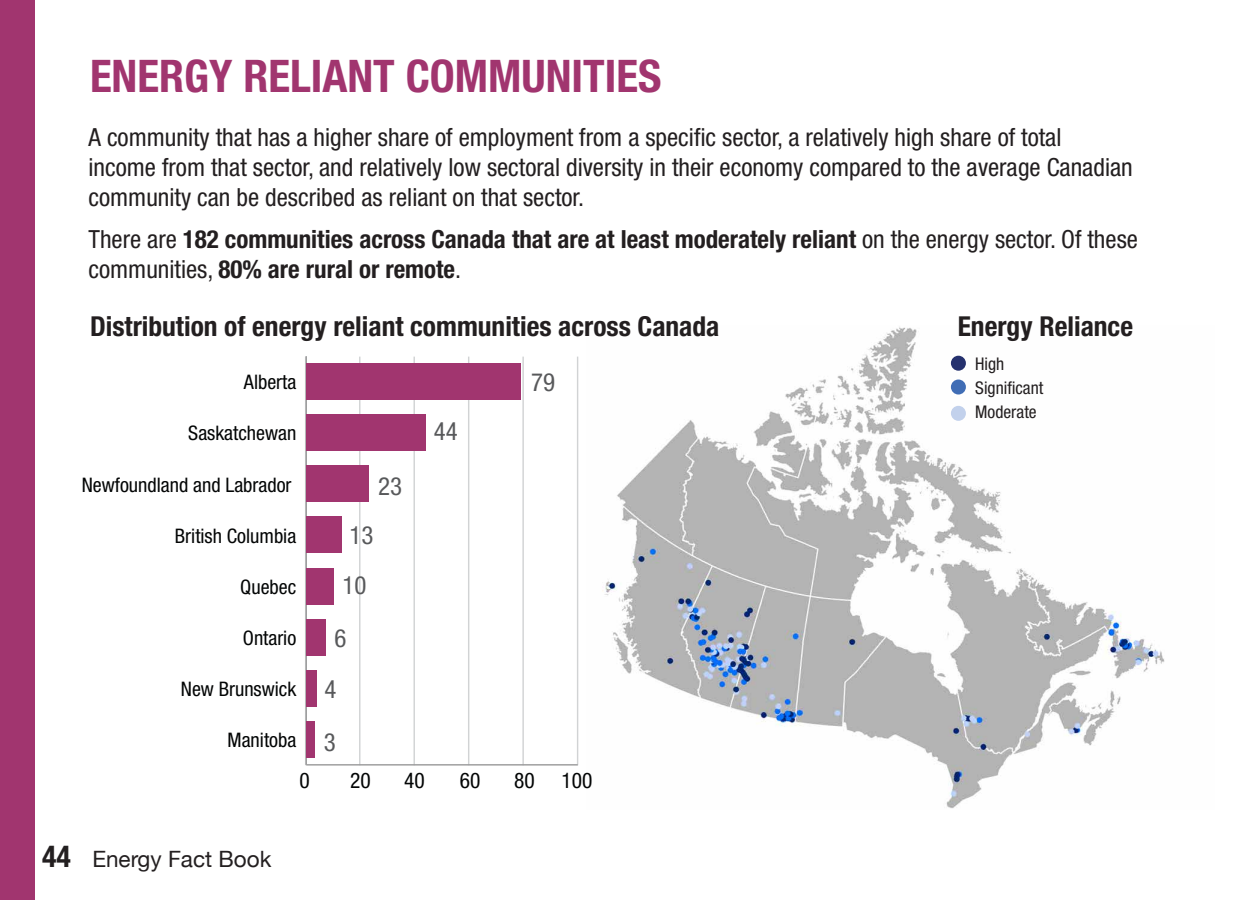
<style>
.page{position:relative;width:1260px;height:900px;background:#fff}
.page>*{position:absolute;margin:0;border:0;box-sizing:border-box;transform-origin:0 0}
.t1{font:700 condensed 45px "Helvetica Neue LT Std";color:#a1356f}
.graphic_caption{font:700 condensed 27.5px "Helvetica Neue LT Std";color:#231f20}
.paragraphe{font:condensed 25px/30px "Helvetica Neue LT Std";color:#231f20}
.paragraphe-2{font:700 condensed 25px/30px "Helvetica Neue LT Std";color:#231f20}
.t2{font:condensed 25px/51.8px "Helvetica Neue LT Std";color:#58595b}
.t3{font:22.5px "Helvetica Neue";color:#231f20}
.t4{font:condensed 21.5px "Helvetica Neue LT Std";color:#030505}
.t5{font:condensed 20px "Helvetica Neue LT Std";color:#030505}
.t6{font:condensed 17.5px/24.2px "Helvetica Neue LT Std";color:#231f20}
.s1{font-weight:400}
.s2{font-family:"Helvetica Neue LT Std";font-weight:700;font-stretch:condensed;font-size:30px}
</style>
<div class="page">
<div style="left:0;top:0;width:35px;height:900px;background:#a1356f"></div>
<img style="left:602px;top:327px;width:563px;height:482px">
<div style="left:951px;top:356px;width:15px;height:15px;background:#25316e;border-radius:50%"></div>
<div style="left:951px;top:380px;width:15px;height:15px;background:#406db5;border-radius:50%"></div>
<div style="left:951px;top:406px;width:15px;height:15px;background:#c2d1ec;border-radius:50%"></div>
<hr style="left:305px;top:357px;width:1px;height:408px;background:#d1d3d4">
<hr style="left:359px;top:357px;width:1px;height:408px;background:#d1d3d4">
<hr style="left:414px;top:357px;width:1px;height:408px;background:#d1d3d4">
<hr style="left:468px;top:357px;width:1px;height:408px;background:#d1d3d4">
<hr style="left:522px;top:357px;width:2px;height:408px;background:#d1d3d4">
<hr style="left:577px;top:357px;width:1px;height:408px;background:#d1d3d4">
<hr style="left:306px;top:764px;width:272px;height:2px;background:#9b9b9c">
<hr style="left:306px;top:356px;width:1px;height:409px;background:#9b9b9c">
<div style="left:306px;top:363px;width:215px;height:37px;background:#a1356f"></div>
<div style="left:306px;top:414px;width:120px;height:37px;background:#a1356f"></div>
<div style="left:306px;top:465px;width:63px;height:37px;background:#a1356f"></div>
<div style="left:306px;top:517px;width:36px;height:36px;background:#a1356f"></div>
<div style="left:306px;top:568px;width:27px;height:36px;background:#a1356f"></div>
<div style="left:306px;top:619px;width:19px;height:37px;background:#a1356f"></div>
<div style="left:306px;top:670px;width:11px;height:37px;background:#a1356f"></div>
<div style="left:306px;top:721px;width:8px;height:37px;background:#a1356f"></div>
<hr style="left:1259px;top:383px;width:1px;height:517px;background:#eeba5f">
<svg style="left:1259px;top:844px;width:1px;height:56px"></svg>
<svg style="left:1259px;top:662px;width:1px;height:71px"></svg>
<svg style="left:1259px;top:383px;width:1px;height:50px"></svg>
<svg style="left:1259px;top:472px;width:1px;height:43px"></svg>
<h3 class="t1" style="left:90px;top:49px;width:573px">ENERGY RELIANT COMMUNITIES</h3>
<p class="paragraphe" style="left:89px;top:122px;width:1046px">A community that has a higher share of employment from a specific sector, a relatively high share of total income from that sector, and relatively low sectoral diversity in their economy compared to the average Canadian community can be described as reliant on that sector.</p>
<p class="paragraphe-2" style="left:89px;top:224px;width:1051px"><span class="s1">There are</span> 182 communities across Canada that are at least moderately reliant <span class="s1">on the energy sector. Of these communities,</span> 80% are rural or remote<span class="s1">.</span></p>
<p class="graphic_caption" style="left:90px;top:310px;width:631px">Distribution of energy reliant communities across Canada</p>
<p class="graphic_caption" style="left:958px;top:310px;width:177px">Energy Reliance</p>
<p class="t6" style="left:975px;top:351px;width:70px">High<br>Significant<br>Moderate</p>
<p class="t5" style="left:244px;top:371px;width:54px">Alberta</p>
<p class="t2" style="left:531px;top:356px;width:26px">79</p>
<p class="t2" style="left:434px;top:405px;width:26px">44</p>
<p class="t2" style="left:378px;top:460px;width:26px">23</p>
<p class="t2" style="left:342px;top:510px;width:32px;line-height:50.2px">13<br>10</p>
<p class="t2" style="left:324px;top:612px;width:24px;text-align:center">6<br>4<br>3</p>
<p class="t5" style="left:188px;top:422px;width:110px">Saskatchewan</p>
<p class="t5" style="left:82px;top:473px;width:211px">Newfoundland and Labrador</p>
<p class="t5" style="left:175px;top:524px;width:123px">British Columbia</p>
<p class="t5" style="left:240px;top:575px;width:58px">Quebec</p>
<p class="t5" style="left:243px;top:626px;width:55px">Ontario</p>
<p class="t5" style="left:181px;top:677px;width:117px">New Brunswick</p>
<p class="t5" style="left:228px;top:728px;width:70px">Manitoba</p>
<p class="t3" style="left:42px;top:842px;width:231px"><span class="s2">44</span> Energy Fact Book</p>
<p class="t4" style="left:300px;top:768px;width:12px">0</p>
<p class="t4" style="left:350px;top:768px;width:22px">20</p>
<p class="t4" style="left:404px;top:768px;width:22px">40</p>
<p class="t4" style="left:460px;top:768px;width:22px">60</p>
<p class="t4" style="left:514px;top:768px;width:22px">80</p>
<p class="t4" style="left:562px;top:768px;width:32px">100</p>
</div>
